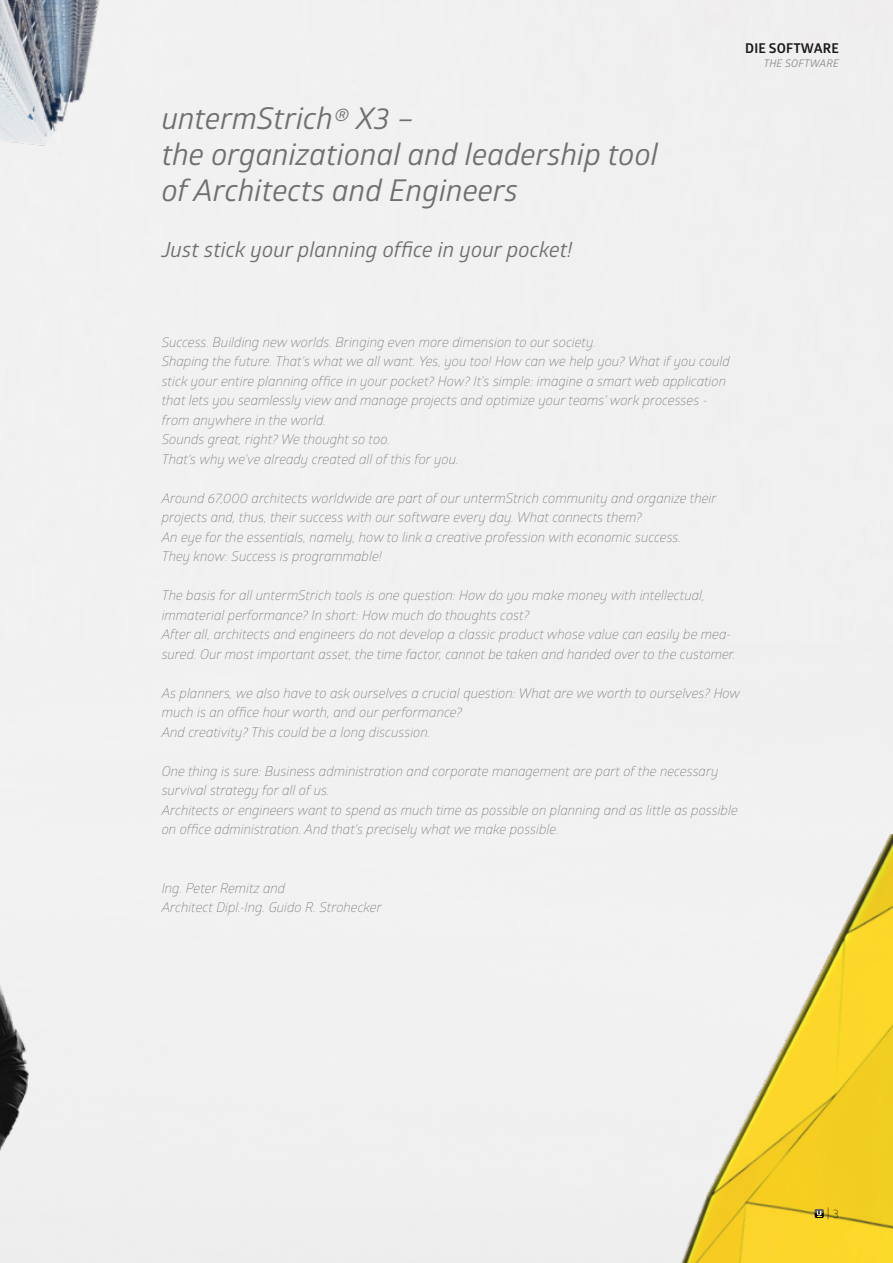
<style>
.page{position:relative;width:893px;height:1263px;background:#fff}
.page>*{position:absolute;margin:0;border:0;box-sizing:border-box;transform-origin:0 0}
.t1{font:italic 30px/36px "Glober";color:#706f6f}
.t2{font:italic 21px "Glober";color:#706f6f}
.t3{font:italic 300 13.5px/19.5px "Glober";letter-spacing:-.005em;color:#706f6f}
.t4{font:700 13.5px "Glober";letter-spacing:.01em;color:#1a171c}
.t5{font:300 12px "Glober";color:#000}
.t6{font:italic 10.5px "Glober";letter-spacing:.01em;color:#8c8b8e}
</style>
<div class="page">
<img style="left:0;top:0;width:106px;height:149px">
<img style="left:676px;top:834px;width:217px;height:429px">
<div style="left:0;top:689px;width:98px;height:574px;background:#f1f1f1"></div>
<svg style="left:815px;top:1209px;width:9px;height:8px"></svg>
<h1 class="t1" style="left:162px;top:99px;width:498px">untermStrich® X3 –<br>the organizational and leadership tool of Architects and Engineers</h1>
<h2 class="t2" style="left:162px;top:235px;width:412px">Just stick your planning office in your pocket!</h2>
<p class="t4" style="left:745px;top:39px;width:95px">DIE SOFTWARE</p>
<p class="t6" style="left:764px;top:56px;width:77px">THE SOFTWARE</p>
<p class="t3" style="left:162px;top:331px;width:570px">Success. Building new worlds. Bringing even more dimension to our society.<br>Shaping the future. That's what we all want. Yes, you too! How can we help you? What if you could stick your entire planning office in your pocket? How? It's simple: imagine a smart web application that lets you seamlessly view and manage projects and optimize your teams' work processes - from anywhere in the world.<br>Sounds great, right? We thought so too.<br>That's why we've already created all of this for you.</p>
<p class="t3" style="left:162px;top:487px;width:556px">Around 67,000 architects worldwide are part of our untermStrich community and organize their projects and, thus, their success with our software every day. What connects them?<br>An eye for the essentials, namely, how to link a creative profession with economic success.<br>They know: Success is programmable!</p>
<p class="t3" style="left:162px;top:585px;width:576px">The basis for all untermStrich tools is one question: How do you make money with intellectual, immaterial performance? In short: How much do thoughts cost?<br>After all, architects and engineers do not develop a classic product whose value can easily be mea&shy;sured. Our most important asset, the time factor, cannot be taken and handed over to the customer.</p>
<p class="t3" style="left:162px;top:682px;width:580px">As planners, we also have to ask ourselves a crucial question: What are we worth to ourselves? How much is an office hour worth, and our performance?<br>And creativity? This could be a long discussion.</p>
<p class="t3" style="left:162px;top:760px;width:578px">One thing is sure: Business administration and corporate management are part of the necessary survival strategy for all of us.<br>Architects or engineers want to spend as much time as possible on planning and as little as possible on office administration. And that's precisely what we make possible.</p>
<p class="t3" style="left:162px;top:877px;width:222px">Ing. Peter Remitz and<br>Architect Dipl.-Ing. Guido R. Strohecker</p>
<p class="t5" style="left:827px;top:1205px;width:14px">| 3</p>
</div>
